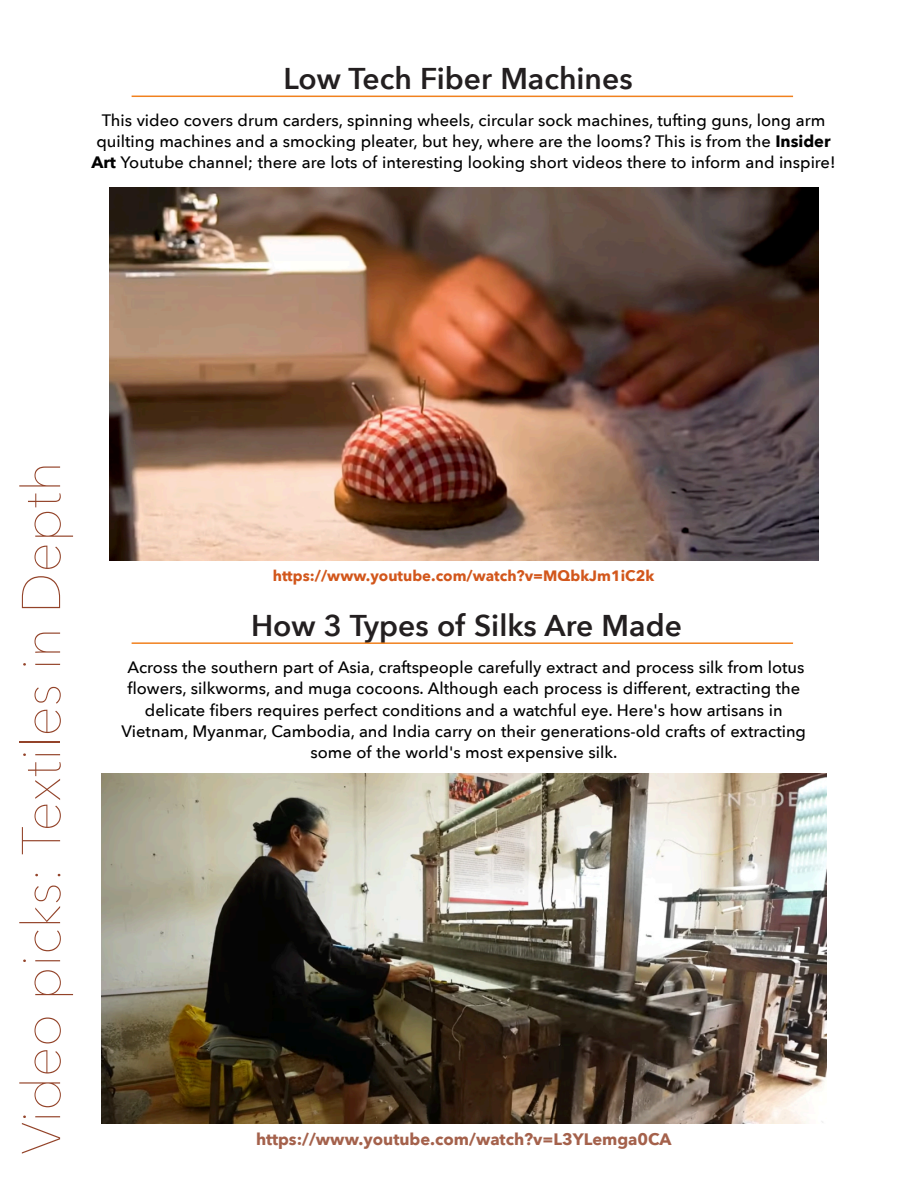
<style>
.page{position:relative;width:918px;height:1188px;background:#fff}
.page>*{position:absolute;margin:0;border:0;box-sizing:border-box;transform-origin:0 0}
.t1{font:200 54px "Avenir Next";color:#934329}
.t2{font:600 30px "Avenir Next";color:#231f20}
.t3{font:500 16.5px/21px "Avenir Next";color:#000;text-align:center}
.t4{font:700 16.5px "Avenir Next";color:rgb(147 67 41/.84)}
.t5{font:700 15px "Avenir Next";color:#d2571c}
.s1{font-weight:700}
</style>
<div class="page">
<hr style="left:132px;top:642px;width:661px;height:2px;background:#f1811e">
<img style="left:102px;top:773px;width:724px;height:350px">
<hr style="left:132px;top:96px;width:661px;height:1px;background:#f1811e">
<img style="left:109px;top:188px;width:709px;height:372px">
<h2 class="t2" style="left:284px;top:59px;width:351px">Low Tech Fiber Machines</h2>
<p class="t3" style="left:92px;top:110px;width:746px">This video covers drum carders, spinning wheels, circular sock machines, tufting guns, long arm quilting machines and a smocking pleater, but hey, where are the looms? This is from the <span class="s1">Insider<br>Art</span> Youtube channel; there are lots of interesting looking short videos there to inform and inspire!</p>
<h1 class="t1" style="left:6px;top:1155px;width:695px;rotate:-90deg">Video picks: Textiles in Depth</h1>
<p class="t5" style="left:273px;top:566px;width:383px">https://www.youtube.com/watch?v=MQbkJm1iC2k</p>
<h2 class="t2" style="left:251px;top:606px;width:432px">How 3 Types of Silks Are Made</h2>
<p class="t3" style="left:122px;top:658px;width:686px">Across the southern part of Asia, craftspeople carefully extract and process silk from lotus flowers, silkworms, and muga cocoons. Although each process is different, extracting the delicate fibers requires perfect conditions and a watchful eye. Here's how artisans in Vietnam, Myanmar, Cambodia, and India carry on their generations-old crafts of extracting some of the world's most expensive silk.</p>
<p class="t4" style="left:256px;top:1128px;width:417px">https://www.youtube.com/watch?v=L3YLemga0CA</p>
</div>
